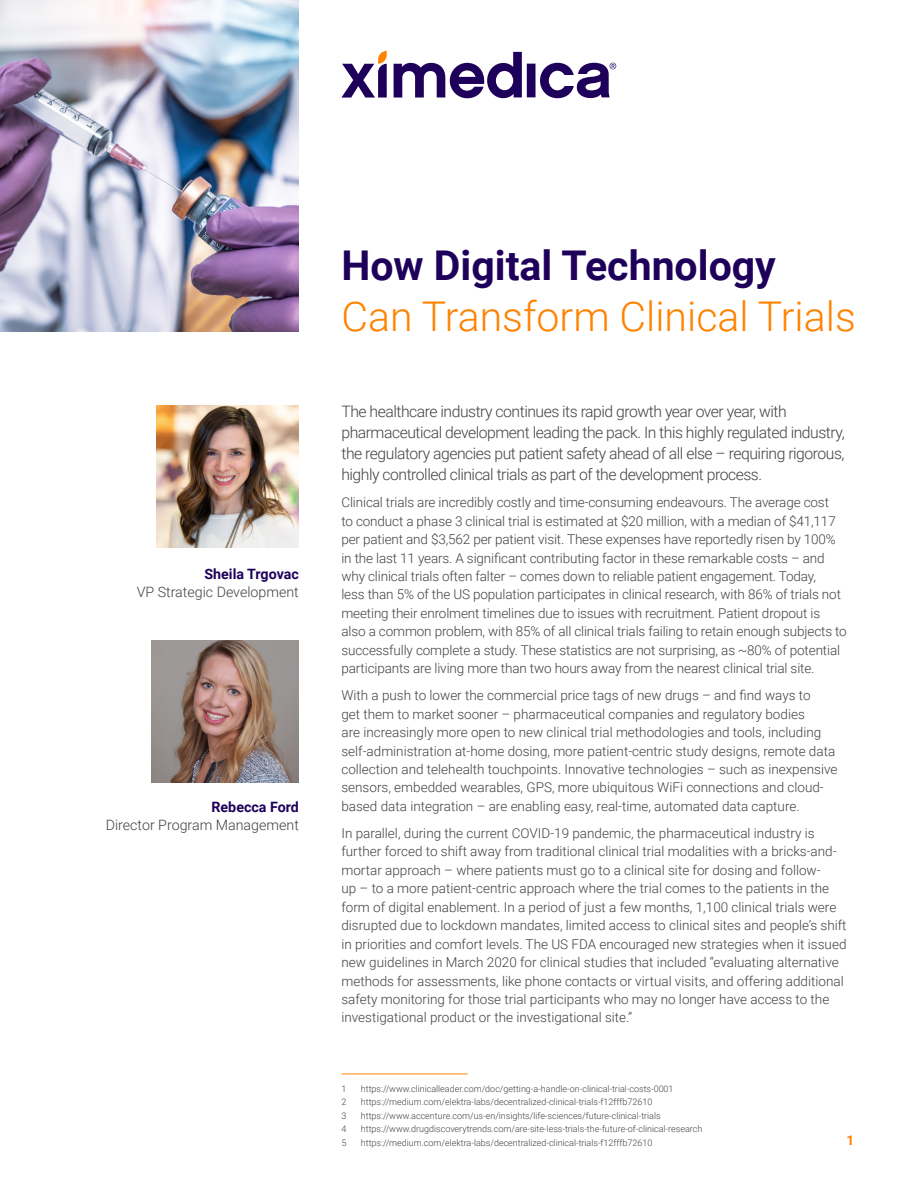
<style>
.page{position:relative;width:918px;height:1188px;background:#fff}
.page>*{position:absolute;margin:0;border:0;box-sizing:border-box;transform-origin:0 0}
.t1{font:300 40.95px "Roboto";color:#ff8200}
.t2{font:700 40.95px "Roboto";color:#1e005a}
.t3{font:300 15.75px/21px "Roboto";letter-spacing:-.03em;color:#414141}
.t4{font:300 14.25px "Roboto";color:#414141}
.t5{font:700 14.25px "Roboto";color:#1e005a}
.t6{font:300 13.5px/18.5px "Roboto";color:#414141}
.t7{font:700 13.5px "Roboto";color:#ff8200}
.t8{font:300 9px "Roboto";color:#414141}
</style>
<div class="page">
<img style="left:157px;top:405px;width:142px;height:143px">
<img style="left:152px;top:640px;width:147px;height:142px">
<img style="left:0;top:0;width:299px;height:331px">
<hr style="left:341px;top:1074px;width:127px;height:1px;background:#ff8200">
<svg style="left:394px;top:52px;width:128px;height:46px"></svg>
<svg style="left:341px;top:51px;width:46px;height:47px"></svg>
<div style="left:527px;top:64px;width:9px;height:33px;background:#1e005a"></div>
<svg style="left:540px;top:63px;width:76px;height:35px"></svg>
<p class="t5" style="left:204px;top:564px;width:96px">Sheila Trgovac</p>
<p class="t4" style="left:137px;top:582px;width:164px">VP Strategic Development</p>
<p class="t5" style="left:212px;top:797px;width:89px">Rebecca Ford</p>
<p class="t4" style="left:106px;top:815px;width:195px">Director Program Management</p>
<h1 class="t2" style="left:341px;top:237px;width:436px">How Digital Technology</h1>
<h1 class="t1" style="left:341px;top:288px;width:516px">Can Transform Clinical Trials</h1>
<p class="t3" style="left:341px;top:401px;width:505px">The healthcare industry continues its rapid growth year over year, with pharmaceutical development leading the pack. In this highly regulated industry, the regulatory agencies put patient safety ahead of all else – requiring rigorous, highly controlled clinical trials as part of the development process.</p>
<p class="t6" style="left:341px;top:493px;width:507px">Clinical trials are incredibly costly and time-consuming endeavours. The average cost<br>to conduct a phase 3 clinical trial is estimated at $20 million, with a median of $41,117 per patient and $3,562 per patient visit. These expenses have reportedly risen by 100% in the last 11 years. A significant contributing factor in these remarkable costs – and why clinical trials often falter – comes down to reliable patient engagement. Today,<br>less than 5% of the US population participates in clinical research, with 86% of trials not meeting their enrolment timelines due to issues with recruitment. Patient dropout is also a common problem, with 85% of all clinical trials failing to retain enough subjects to successfully complete a study. These statistics are not surprising, as ~80% of potential participants are living more than two hours away from the nearest clinical trial site.</p>
<p class="t6" style="left:341px;top:686px;width:498px">With a push to lower the commercial price tags of new drugs – and find ways to<br>get them to market sooner – pharmaceutical companies and regulatory bodies<br>are increasingly more open to new clinical trial methodologies and tools, including self-administration at-home dosing, more patient-centric study designs, remote data collection and telehealth touchpoints. Innovative technologies – such as inexpensive sensors, embedded wearables, GPS, more ubiquitous WiFi connections and cloud&shy;based data integration – are enabling easy, real-time, automated data capture.</p>
<p class="t6" style="left:341px;top:823px;width:507px">In parallel, during the current COVID-19 pandemic, the pharmaceutical industry is further forced to shift away from traditional clinical trial modalities with a bricks-and&shy;mortar approach – where patients must go to a clinical site for dosing and follow-<br>up – to a more patient-centric approach where the trial comes to the patients in the form of digital enablement. In a period of just a few months, 1,100 clinical trials were disrupted due to lockdown mandates, limited access to clinical sites and people’s shift in priorities and comfort levels. The US FDA encouraged new strategies when it issued new guidelines in March 2020 for clinical studies that included “evaluating alternative methods for assessments, like phone contacts or virtual visits, and offering additional safety monitoring for those trial participants who may no longer have access to the investigational product or the investigational site.”</p>
<p class="t8" style="left:341px;top:1082px;width:6px">1</p>
<p class="t8" style="left:361px;top:1082px;width:314px">https://www.clinicalleader.com/doc/getting-a-handle-on-clinical-trial-costs-0001</p>
<p class="t8" style="left:341px;top:1096px;width:6px">2</p>
<p class="t8" style="left:361px;top:1096px;width:293px">https://medium.com/elektra-labs/decentralized-clinical-trials-f12fffb72610</p>
<p class="t8" style="left:341px;top:1109px;width:6px">3</p>
<p class="t8" style="left:361px;top:1109px;width:301px">https://www.accenture.com/us-en/insights/life-sciences/future-clinical-trials</p>
<p class="t8" style="left:341px;top:1123px;width:6px">4</p>
<p class="t8" style="left:361px;top:1123px;width:343px">https://www.drugdiscoverytrends.com/are-site-less-trials-the-future-of-clinical-research</p>
<p class="t8" style="left:341px;top:1136px;width:6px">5</p>
<p class="t8" style="left:361px;top:1136px;width:293px">https://medium.com/elektra-labs/decentralized-clinical-trials-f12fffb72610</p>
<p class="t7" style="left:846px;top:1131px;width:9px">1</p>
</div>
